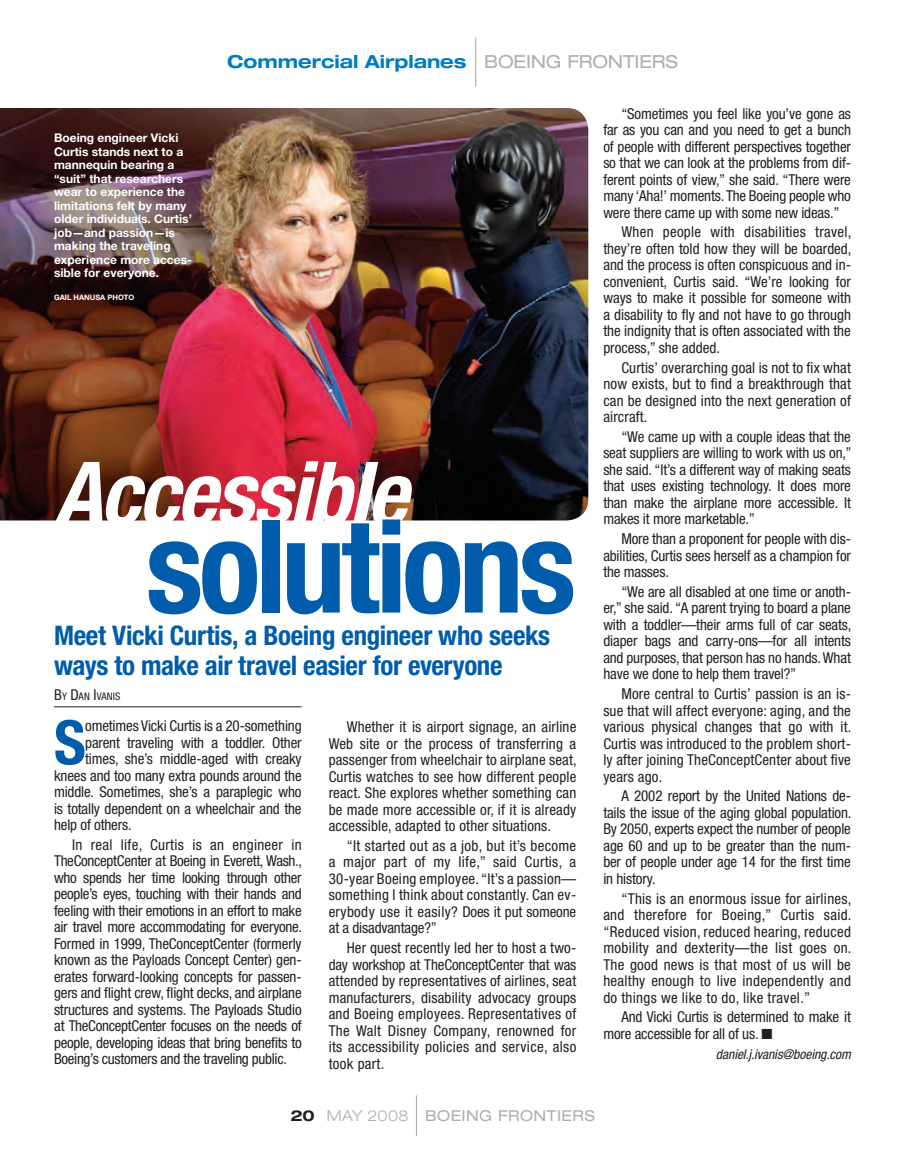
<style>
.page{position:relative;width:905px;height:1161px;background:#fff}
.page>*{position:absolute;margin:0;border:0;box-sizing:border-box;transform-origin:0 0}
.Headline_-_60{font:700 condensed 129px "Helvetica Neue LT Std";letter-spacing:-.035em;color:#015dab}
.Headline_-_60-2{font:italic 700 condensed 87px "Helvetica Neue LT Std";letter-spacing:-.025em;color:#fff}
.Drop_cap{font:700 condensed 61.2px "Helvetica Neue";color:#015dab}
.Deckhead{font:700 condensed 27px/30px "Helvetica Neue LT Std";letter-spacing:-.015em;color:#015dab}
.Body_copy{font:700 expanded 18px "Helvetica Neue LT Std";color:#007cc2}
.Body_copy-2{font:condensed 15px/16.5px "Helvetica Neue LT Std";letter-spacing:-.01em;color:#231f20;text-align:justify}
.Drop_cap-2{font:condensed 15px "Helvetica Neue LT Std";letter-spacing:-.01em;color:#231f20}
.t1{font:expanded 15px "Helvetica Neue LT Std";letter-spacing:.025em;color:#aeafb3}
.Body_copy-3{font:italic condensed 13.5px "Helvetica Neue LT Std";letter-spacing:-.005em;color:#231f20}
.t2{font:700 12px/13.5px "Helvetica Neue LT Std";color:#fff}
.Byline_-_top{font:condensed 10.5px "Helvetica Neue LT Std";letter-spacing:.01em;color:#231f20}
.Photo_credit{font:700 7.5px "Helvetica Neue LT Std";color:#fff}
.s1{font-weight:400;color:#aeafb3}
.s2{font-size:15px}
.s3{font-weight:700;color:#231f20}
.s4{font-weight:300}
</style>
<div class="page">
<hr style="left:416px;top:1095px;width:1px;height:41px;background:#aeafb3">
<img style="left:0;top:108px;width:588px;height:412px">
<hr style="left:475px;top:38px;width:1px;height:49px;background:#aeafb3">
<hr style="left:54px;top:706px;width:248px;height:1px;background:#231f20">
<p class="Body_copy" style="left:227px;top:51px;width:452px">Commercial Airplanes <span class="s1">BOEING FRONTIERS</span></p>
<p class="t2" style="left:54px;top:131px;width:139px">Boeing engineer Vicki<br>Curtis stands next to a mannequin bearing a “suit” that researchers wear to experience the limitations felt by many older individuals. Curtis’ job—and passion—is making the traveling experience more acces&shy;sible for everyone.</p>
<p class="Photo_credit" style="left:54px;top:292px;width:82px">Gail Hanusa photo</p>
<p class="Headline_-_60-2" style="left:54px;top:441px;width:355px">Accessible</p>
<p class="Headline_-_60" style="left:146px;top:489px;width:432px">solutions</p>
<p class="Deckhead" style="left:54px;top:620px;width:498px">Meet Vicki Curtis, a Boeing engineer who seeks ways to make air travel easier for everyone</p>
<p class="Byline_-_top" style="left:54px;top:691px;width:68px"><span class="s2">B</span>Y <span class="s2">D</span>AN <span class="s2">I</span>VANIS</p>
<p class="Drop_cap" style="left:54px;top:705px;width:33px">S</p>
<p class="Drop_cap-2" style="left:85px;top:717px;width:218px">ometimes Vicki Curtis is a 20-something</p>
<p class="Body_copy-2" style="left:329px;top:719px;width:250px;text-indent:18px">Whether it is airport signage, an airline Web site or the process of transferring a passenger from wheelchair to airplane seat, Curtis watches to see how different people react. She explores whether something can be made more accessible or, if it is already accessible, adapted to other situations.</p>
<p class="Body_copy-2" style="left:329px;top:837px;width:249px;text-indent:18px">“It started out as a job, but it’s become a major part of my life,” said Curtis, a 30-year Boeing employee. “It’s a passion— something I think about constantly. Can ev&shy;erybody use it easily? Does it put someone at a disadvantage?”</p>
<p class="Body_copy-2" style="left:329px;top:940px;width:249px;text-indent:18px">Her quest recently led her to host a two&shy;day workshop at TheConceptCenter that was attended by representatives of airlines, seat manufacturers, disability advocacy groups and Boeing employees. Representatives of The Walt Disney Company, renowned for its accessibility policies and service, also took part.</p>
<p class="Drop_cap-2" style="left:85px;top:734px;width:218px">parent traveling with a toddler. Other</p>
<p class="Drop_cap-2" style="left:85px;top:750px;width:218px">times, she’s middle-aged with creaky</p>
<p class="Drop_cap-2" style="left:54px;top:767px;width:249px">knees and too many extra pounds around the</p>
<p class="Drop_cap-2" style="left:54px;top:783px;width:249px">middle. Sometimes, she’s a paraplegic who</p>
<p class="Drop_cap-2" style="left:54px;top:800px;width:249px">is totally dependent on a wheelchair and the</p>
<p class="Drop_cap-2" style="left:54px;top:816px;width:79px">help of others.</p>
<p class="Body_copy-2" style="left:54px;top:836px;width:250px;text-indent:18px">In real life, Curtis is an engineer in TheConceptCenter at Boeing in Everett, Wash., who spends her time looking through other people’s eyes, touching with their hands and feeling with their emotions in an effort to make air travel more accommodating for everyone.<br>Formed in 1999, TheConceptCenter (formerly known as the Payloads Concept Center) gen&shy;erates forward-looking concepts for passen&shy;gers and flight crew, flight decks, and airplane structures and systems. The Payloads Studio at TheConceptCenter focuses on the needs of people, developing ideas that bring benefits to Boeing’s customers and the traveling public.</p>
<p class="Body_copy-2" style="left:603px;top:105px;width:249px;text-indent:18px">“Sometimes you feel like you’ve gone as far as you can and you need to get a bunch of people with different perspectives together so that we can look at the problems from dif&shy;ferent points of view,” she said. “There were many ‘Aha!’ moments. The Boeing people who were there came up with some new ideas.”</p>
<p class="Body_copy-2" style="left:603px;top:224px;width:250px;text-indent:18px">When people with disabilities travel, they’re often told how they will be boarded, and the process is often conspicuous and in&shy;convenient, Curtis said. “We’re looking for ways to make it possible for someone with a disability to fly and not have to go through the indignity that is often associated with the process,” she added.</p>
<p class="Body_copy-2" style="left:603px;top:359px;width:249px;text-indent:18px">Curtis’ overarching goal is not to fix what now exists, but to find a breakthrough that can be designed into the next generation of aircraft.</p>
<p class="Body_copy-2" style="left:603px;top:428px;width:250px;text-indent:18px">“We came up with a couple ideas that the seat suppliers are willing to work with us on,” she said. “It’s a different way of making seats that uses existing technology. It does more than make the airplane more accessible. It makes it more marketable.”</p>
<p class="Body_copy-2" style="left:603px;top:531px;width:249px;text-indent:18px">More than a proponent for people with dis&shy;abilities, Curtis sees herself as a champion for the masses.</p>
<p class="Body_copy-2" style="left:603px;top:583px;width:250px;text-indent:18px">“We are all disabled at one time or anoth&shy;er,” she said. “A parent trying to board a plane with a toddler—their arms full of car seats, diaper bags and carry-ons—for all intents and purposes, that person has no hands. What have we done to help them travel?”</p>
<p class="Body_copy-2" style="left:603px;top:685px;width:250px;text-indent:18px">More central to Curtis’ passion is an is&shy;sue that will affect everyone: aging, and the various physical changes that go with it.<br>Curtis was introduced to the problem short&shy;ly after joining TheConceptCenter about five years ago.</p>
<p class="Body_copy-2" style="left:603px;top:788px;width:250px;text-indent:18px">A 2002 report by the United Nations de&shy;tails the issue of the aging global population.<br>By 2050, experts expect the number of people age 60 and up to be greater than the num&shy;ber of people under age 14 for the first time in history.</p>
<p class="Body_copy-2" style="left:603px;top:890px;width:250px;text-indent:18px">“This is an enormous issue for airlines, and therefore for Boeing,” Curtis said. “Reduced vision, reduced hearing, reduced mobility and dexterity—the list goes on.<br>The good news is that most of us will be healthy enough to live independently and do things we like to do, like travel.”</p>
<p class="Body_copy-2" style="left:603px;top:1009px;width:249px;text-indent:18px">And Vicki Curtis is determined to make it more accessible for all of us. ■</p>
<p class="Body_copy-3" style="left:716px;top:1046px;width:136px">daniel.j.ivanis@boeing.com</p>
<p class="t1" style="left:290px;top:1107px;width:306px"><span class="s3">20</span> <span class="s4">MAY 2008</span> BOEING FRONTIERS</p>
</div>
